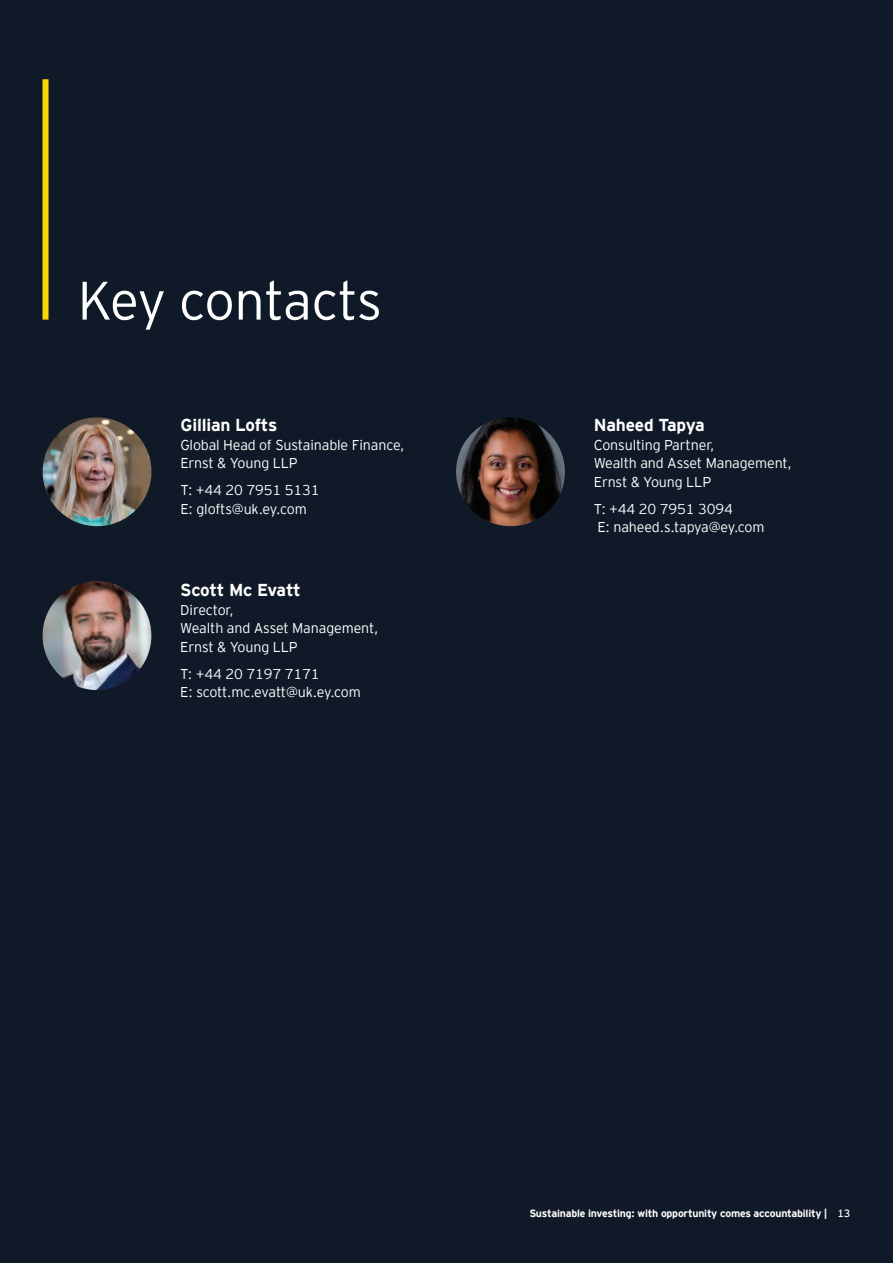
<style>
.page{position:relative;width:893px;height:1263px;background:#101927}
.page>*{position:absolute;margin:0;border:0;box-sizing:border-box;transform-origin:0 0}
.t1{font:300 54px "EY Interstate";letter-spacing:-.015em;color:#fff}
.t2{font:700 17.25px "EY Interstate";letter-spacing:-.01em;color:#fff}
.t3{font:300 14.25px/18.6px "EY Interstate";letter-spacing:-.01em;color:#fff}
.t4{font:700 10.5px "EY Interstate";letter-spacing:-.02em;color:#fff}
.s1{font-weight:400}
</style>
<div class="page">
<img style="left:43px;top:417px;width:108px;height:109px;border-radius:54px">
<img style="left:456px;top:417px;width:109px;height:109px;border-radius:54px">
<img style="left:43px;top:581px;width:108px;height:109px;border-radius:54px">
<div style="left:43px;top:79px;width:6px;height:241px;background:#fcd505"></div>
<h1 class="t1" style="left:78px;top:262px;width:306px">Key contacts</h1>
<p class="t2" style="left:180px;top:413px;width:99px">Gillian Lofts</p>
<p class="t3" style="left:180px;top:435px;width:226px">Global Head of Sustainable Finance,<br>Ernst &amp; Young LLP</p>
<p class="t3" style="left:180px;top:480px;width:141px">T: +44 20 7951 5131<br>E: glofts@uk.ey.com</p>
<p class="t2" style="left:180px;top:578px;width:122px">Scott Mc Evatt</p>
<p class="t3" style="left:180px;top:600px;width:200px">Director,<br>Wealth and Asset Management,<br>Ernst &amp; Young LLP</p>
<p class="t3" style="left:180px;top:664px;width:182px">T: +44 20 7197 7171<br>E: scott.mc.evatt@uk.ey.com</p>
<p class="t2" style="left:594px;top:413px;width:113px">Naheed Tapya</p>
<p class="t3" style="left:594px;top:434px;width:200px">Consulting Partner,<br>Wealth and Asset Management,<br>Ernst &amp; Young LLP</p>
<p class="t3" style="left:594px;top:499px;width:172px">T: +44 20 7951 3094<br>E: naheed.s.tapya@ey.com</p>
<p class="t4" style="left:529px;top:1206px;width:323px">Sustainable investing: with opportunity comes accountability | <span class="s1">13</span></p>
</div>
